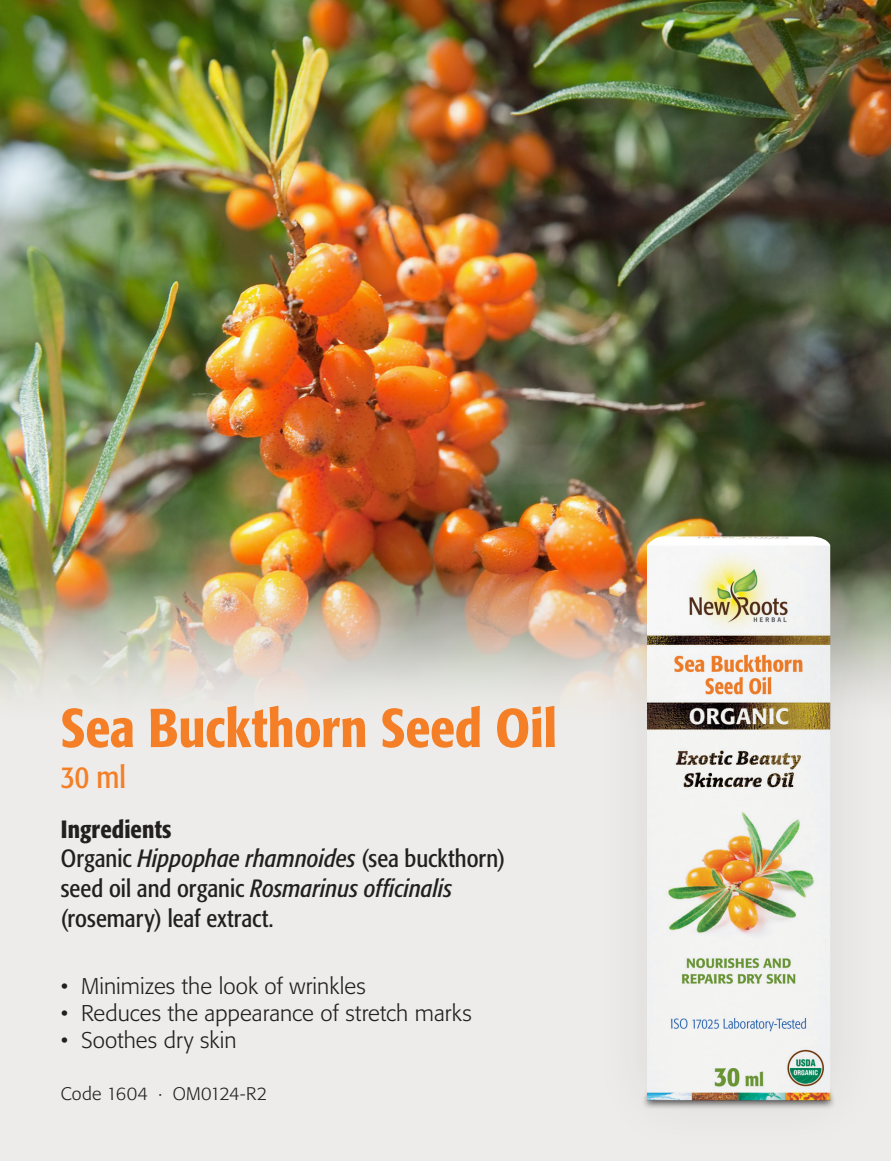
<style>
.page{position:relative;width:891px;height:1161px;background:#edecea}
.page>*{position:absolute;margin:0;border:0;box-sizing:border-box;transform-origin:0 0}
.t1{font:500 condensed 54px "Formata";color:#f47f26}
.t2{font:condensed 31.5px "Formata";color:#f47f26}
.t3{font:condensed 24.75px/29.7px "Formata";color:#231f20}
.t4{font:500 condensed 24.75px "Formata";letter-spacing:.005em;color:#231f20}
.t5{font:300 22.5px "Formata";letter-spacing:.005em;color:#231f20}
.t6{font:300 18px "Formata";letter-spacing:.015em;color:#231f20}
.s1{font-style:italic}
</style>
<div class="page">
<img style="left:0;top:0;width:891px;height:697px">
<div style="left:591px;top:479px;width:296px;height:677px;background:#231f20;opacity:.1"></div>
<img style="left:647px;top:536px;width:183px;height:564px">
<p class="t1" style="left:61px;top:695px;width:498px">Sea Buckthorn Seed Oil</p>
<p class="t2" style="left:61px;top:758px;width:67px">30 ml</p>
<p class="t4" style="left:61px;top:814px;width:112px">Ingredients</p>
<p class="t3" style="left:61px;top:844px;width:446px">Organic <span class="s1">Hippophae rhamnoides</span> (sea buckthorn) seed oil and organic <span class="s1">Rosmarinus officinalis </span>(rosemary) leaf extract.</p>
<p class="t5" style="left:61px;top:973px;width:307px">• Minimizes the look of wrinkles</p>
<p class="t5" style="left:61px;top:1000px;width:413px">• Reduces the appearance of stretch marks</p>
<p class="t5" style="left:61px;top:1027px;width:177px">• Soothes dry skin</p>
<p class="t6" style="left:61px;top:1083px;width:208px">Code 1604 · OM0124-R2</p>
</div>
